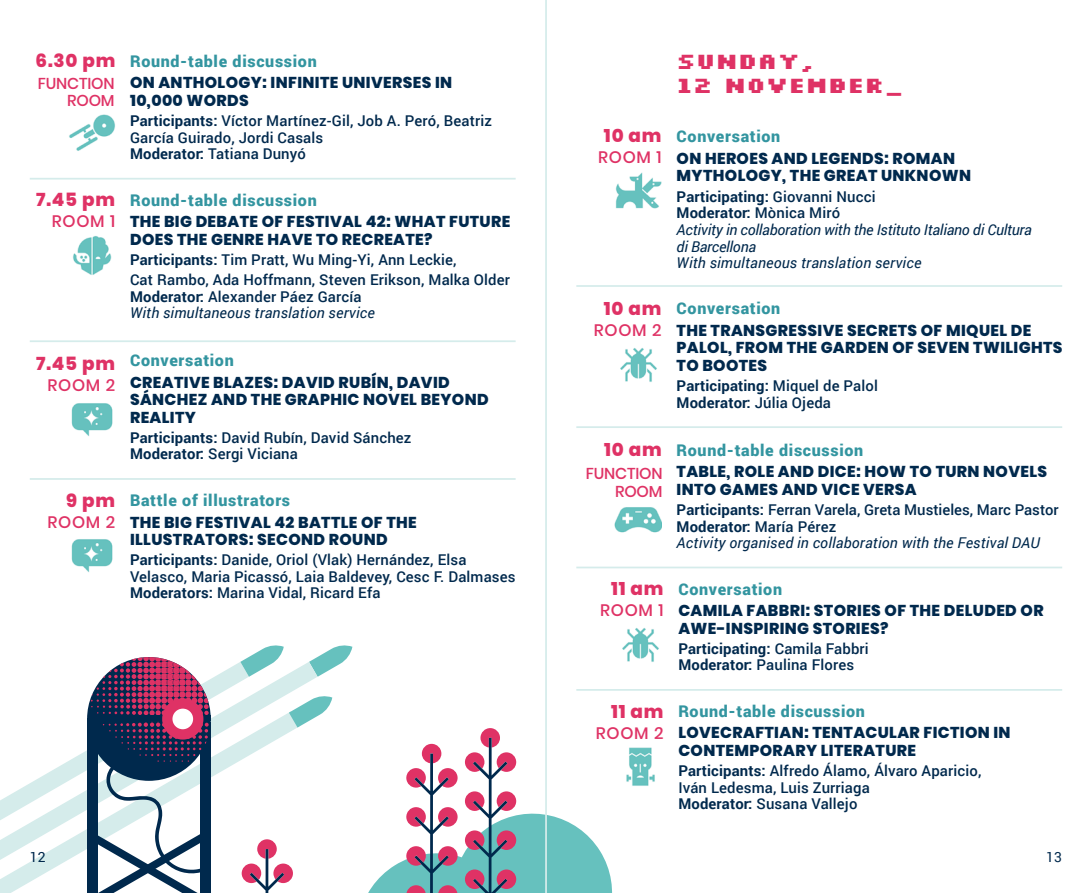
<style>
.page{position:relative;width:1092px;height:893px;background:#fff}
.page>*{position:absolute;margin:0;border:0;box-sizing:border-box;transform-origin:0 0}
.t1{font:700 22.75px/24.5px "Silkscreen";letter-spacing:-.01em;color:#df3265}
.t2{font:800 18.38px "Poppins";letter-spacing:.04em;color:#df3265}
.t3{font:500 16.62px "Poppins";letter-spacing:.04em;color:#df3265}
.t4{font:900 16.1px "Roboto";letter-spacing:.04em;color:#3395a0}
.t5{font:800 15.75px/17.5px "Poppins";letter-spacing:.02em;color:#00294d}
.t6{font:500 15.75px/17.5px "Poppins";letter-spacing:-.01em;color:#df3265;text-align:right}
.t7{font:500 14.88px/16.6px "Roboto";letter-spacing:.01em;color:#00294d}
.t8{font:italic 14.88px/16.6px "Roboto";letter-spacing:.01em;color:#00294d}
.t9{font:italic 14.88px/16.6px "Roboto";letter-spacing:-.015em;color:#00294d}
.t10{font:700 14.88px/16.6px "Roboto";letter-spacing:.01em;color:#00294d}
.t11{font:14px "Roboto";color:#00294d}
.s1{font-weight:700}
.s2{font-weight:700;font-style:normal}
.s3{font-weight:500;font-style:normal}
.s4{font-weight:500}
</style>
<div class="page">
<svg style="left:368px;top:728px;width:245px;height:165px"></svg>
<svg style="left:240px;top:645px;width:44px;height:17px"></svg>
<svg style="left:0;top:860px;width:293px;height:33px"></svg>
<svg style="left:317px;top:696px;width:15px;height:21px"></svg>
<svg style="left:309px;top:645px;width:43px;height:32px"></svg>
<svg style="left:0;top:662px;width:317px;height:198px"></svg>
<svg style="left:87px;top:657px;width:124px;height:236px"></svg>
<div style="left:162px;top:698px;width:41px;height:42px;background:#df3265;border-radius:50%"></div>
<div style="left:172px;top:709px;width:21px;height:20px;background:#fff;border-radius:50%"></div>
<hr style="left:30px;top:178px;width:485px;height:2px;background:#d5eceb">
<hr style="left:30px;top:478px;width:485px;height:2px;background:#d5eceb">
<img style="left:69px;top:114px;width:46px;height:37px">
<hr style="left:30px;top:340px;width:485px;height:2px;background:#d5eceb">
<img style="left:73px;top:236px;width:39px;height:39px">
<img style="left:71px;top:539px;width:42px;height:33px">
<img style="left:71px;top:403px;width:42px;height:33px">
<hr style="left:576px;top:567px;width:486px;height:1px;background:#d5eceb">
<hr style="left:576px;top:689px;width:486px;height:2px;background:#d5eceb">
<hr style="left:576px;top:426px;width:486px;height:2px;background:#d5eceb">
<img style="left:614px;top:507px;width:47px;height:26px">
<hr style="left:576px;top:285px;width:486px;height:2px;background:#d5eceb">
<img style="left:615px;top:172px;width:46px;height:37px">
<img style="left:620px;top:348px;width:37px;height:34px">
<img style="left:622px;top:628px;width:37px;height:34px">
<img style="left:626px;top:747px;width:29px;height:39px">
<hr style="left:545px;top:0;width:2px;height:893px;background:#d5eceb">
<p class="t2" style="left:36px;top:50px;width:81px">6.30 pm</p>
<p class="t6" style="left:38px;top:74px;width:78px">FUNCTION<br>ROOM</p>
<p class="t4" style="left:130px;top:50px;width:188px">Round-table discussion</p>
<p class="t5" style="left:130px;top:74px;width:324px">ON ANTHOLOGY: INFINITE UNIVERSES IN<br>10,000 WORDS</p>
<p class="t7" style="left:130px;top:112px;width:363px"><span class="s1">Participants:</span> Víctor Martínez-Gil, Job A. Peró, Beatriz<br>García Guirado, Jordi Casals<br><span class="s1">Moderator:</span> Tatiana Dunyó</p>
<p class="t2" style="left:36px;top:189px;width:80px">7.45 pm</p>
<p class="t3" style="left:52px;top:212px;width:65px">ROOM 1</p>
<p class="t4" style="left:130px;top:189px;width:188px">Round-table discussion</p>
<p class="t5" style="left:130px;top:213px;width:382px">THE BIG DEBATE OF FESTIVAL 42: WHAT FUTURE<br>DOES THE GENRE HAVE TO RECREATE?</p>
<p class="t7" style="left:130px;top:249px;width:381px;line-height:20.1px"><span class="s1">Participants:</span> Tim Pratt, Wu Ming-Yi, Ann Leckie,<br>Cat Rambo, Ada Hoffmann, Steven Erikson, Malka Older</p>
<p class="t8" style="left:130px;top:287px;width:246px"><span class="s2">Moderator:</span> <span class="s3">Alexander Páez García<br></span>With simultaneous translation service</p>
<p class="t2" style="left:36px;top:353px;width:80px">7.45 pm</p>
<p class="t3" style="left:48px;top:376px;width:69px">ROOM 2</p>
<p class="t4" style="left:130px;top:349px;width:105px">Conversation</p>
<p class="t5" style="left:130px;top:374px;width:360px">CREATIVE BLAZES: DAVID RUBÍN, DAVID<br>SÁNCHEZ AND THE GRAPHIC NOVEL BEYOND<br>REALITY</p>
<p class="t7" style="left:130px;top:429px;width:283px"><span class="s1">Participants:</span> David Rubín, David Sánchez<br><span class="s1">Moderator:</span> Sergi Viciana</p>
<p class="t2" style="left:66px;top:489px;width:50px">9 pm</p>
<p class="t3" style="left:48px;top:512px;width:69px">ROOM 2</p>
<p class="t4" style="left:130px;top:489px;width:162px">Battle of illustrators</p>
<p class="t5" style="left:130px;top:513px;width:288px">THE BIG FESTIVAL 42 BATTLE OF THE<br>ILLUSTRATORS: SECOND ROUND</p>
<p class="t7" style="left:130px;top:551px;width:387px"><span class="s1">Participants:</span> Danide, Oriol (Vlak) Hernández, Elsa<br>Velasco, Maria Picassó, Laia Baldevey, Cesc F. Dalmases<br><span class="s1">Moderators:</span> Marina Vidal, Ricard Efa</p>
<p class="t2" style="left:604px;top:125px;width:59px">10 am</p>
<p class="t3" style="left:598px;top:148px;width:65px">ROOM 1</p>
<p class="t2" style="left:604px;top:298px;width:59px">10 am</p>
<p class="t3" style="left:594px;top:321px;width:69px">ROOM 2</p>
<p class="t2" style="left:604px;top:439px;width:59px">10 am</p>
<p class="t6" style="left:585px;top:465px;width:78px">FUNCTION<br>ROOM</p>
<p class="t2" style="left:611px;top:578px;width:54px">11 am</p>
<p class="t3" style="left:600px;top:601px;width:65px">ROOM 1</p>
<p class="t2" style="left:611px;top:700px;width:54px">11 am</p>
<p class="t3" style="left:596px;top:723px;width:69px">ROOM 2</p>
<h1 class="t1" style="left:676px;top:48px;width:229px">SUNDAY,<br>12 NOVEMBER_</h1>
<p class="t4" style="left:676px;top:125px;width:105px">Conversation</p>
<p class="t5" style="left:676px;top:149px;width:296px">ON HEROES AND LEGENDS: ROMAN<br>MYTHOLOGY, THE GREAT UNKNOWN</p>
<p class="t9" style="left:676px;top:187px;width:357px"><span class="s2">Participating:</span> <span class="s3">Giovanni Nucci<br></span><span class="s2">Moderator:</span> <span class="s3">Mònica Miró<br></span>Activity in collaboration with the Istituto Italiano di Cultura di Barcellona<br>With simultaneous translation service</p>
<p class="t4" style="left:676px;top:297px;width:105px">Conversation</p>
<p class="t5" style="left:676px;top:322px;width:387px">THE TRANSGRESSIVE SECRETS OF MIQUEL DE<br>PALOL, FROM THE GARDEN OF SEVEN TWILIGHTS<br>TO BOOTES</p>
<p class="t10" style="left:676px;top:377px;width:203px">Participating: <span class="s4">Miquel de Palol<br></span>Moderator: <span class="s4">Júlia Ojeda</span></p>
<p class="t4" style="left:676px;top:438px;width:188px">Round-table discussion</p>
<p class="t5" style="left:676px;top:463px;width:372px">TABLE, ROLE AND DICE: HOW TO TURN NOVELS<br>INTO GAMES AND VICE VERSA</p>
<p class="t8" style="left:676px;top:501px;width:383px"><span class="s2">Participants:</span> <span class="s3">Ferran Varela, Greta Mustieles, Marc Pastor<br></span><span class="s2">Moderator:</span> <span class="s3">María Pérez<br></span>Activity organised in collaboration with the Festival DAU</p>
<p class="t4" style="left:678px;top:577px;width:105px">Conversation</p>
<p class="t5" style="left:678px;top:602px;width:367px">CAMILA FABBRI: STORIES OF THE DELUDED OR<br>AWE-INSPIRING STORIES?</p>
<p class="t7" style="left:678px;top:639px;width:192px"><span class="s1">Participating:</span> Camila Fabbri<br><span class="s1">Moderator:</span> Paulina Flores</p>
<p class="t4" style="left:678px;top:700px;width:188px">Round-table discussion</p>
<p class="t5" style="left:678px;top:724px;width:334px">LOVECRAFTIAN: TENTACULAR FICTION IN<br>CONTEMPORARY LITERATURE</p>
<p class="t7" style="left:678px;top:762px;width:304px"><span class="s1">Participants:</span> Alfredo Álamo, Álvaro Aparicio,<br>Iván Ledesma, Luis Zurriaga<br><span class="s1">Moderator:</span> Susana Vallejo</p>
<p class="t11" style="left:30px;top:847px;width:17px">12</p>
<p class="t11" style="left:1046px;top:847px;width:17px">13</p>
</div>
